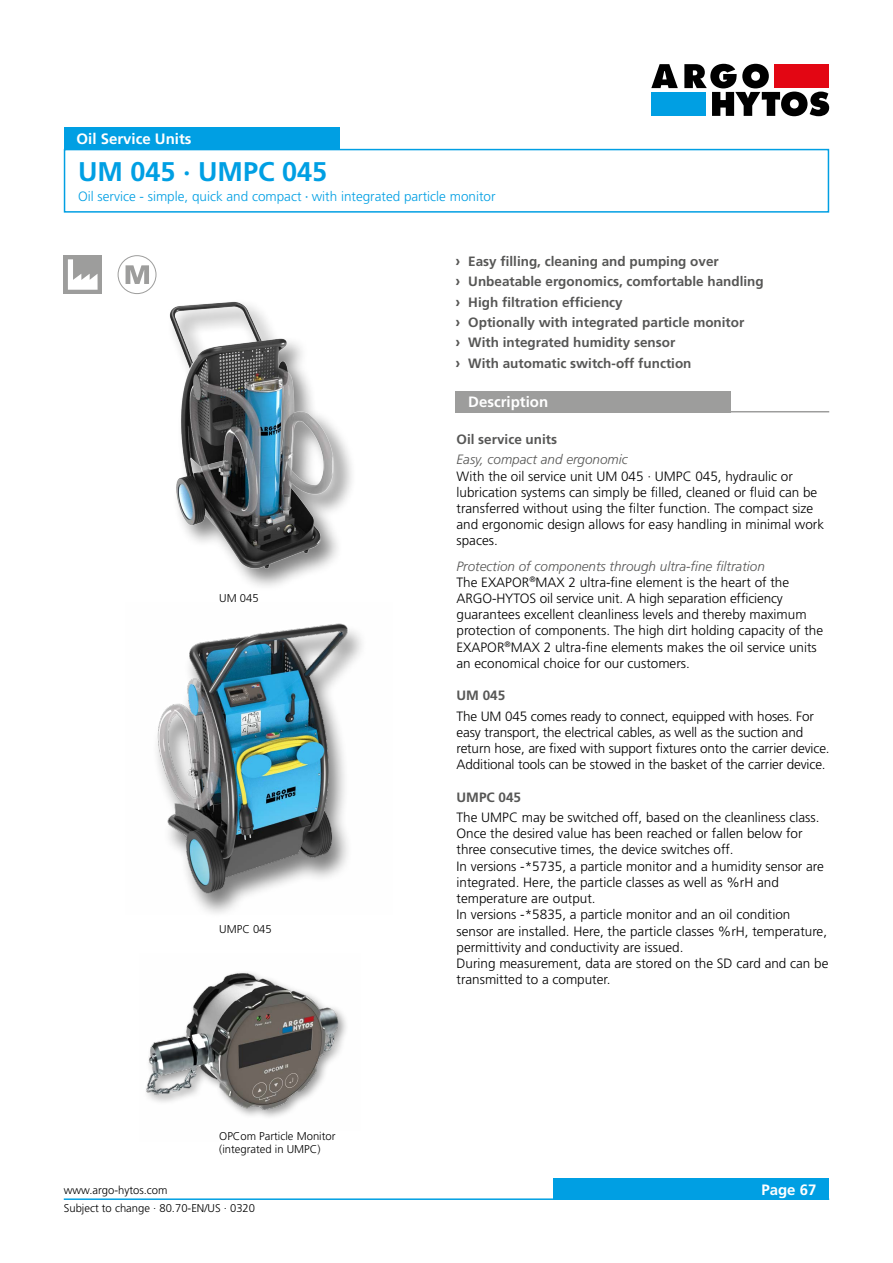
<style>
.page{position:relative;width:893px;height:1263px;background:#fff}
.page>*{position:absolute;margin:0;border:0;box-sizing:border-box;transform-origin:0 0}
._01_Headline_blue{font:700 27px "Frutiger LT";color:#009fe3}
._04_Headline_white{font:700 15px "Frutiger LT";color:#fff}
._06_Copytext{font:300 13.5px/16.2px "Frutiger LT";color:#000}
._05_Subline_Copytext{font:700 13.5px "Frutiger LT";color:#575756}
._10_Subline_Italic{font:italic 300 13.5px "Frutiger LT";color:#575756}
._03_HeadlineCopytext{font:300 13.5px "Frutiger LT";color:#009fe3}
._08_Legend{font:300 11.25px "Frutiger LT";color:#000}
.s1{font-weight:400;font-stretch:condensed}
.s2{font-size:15px}
</style>
<div class="page">
<div style="left:553px;top:1179px;width:276px;height:21px;background:#009fe3"></div>
<hr style="left:64px;top:1198px;width:765px;height:2px;background:#009fe3">
<svg style="left:651px;top:64px;width:27px;height:24px"></svg>
<div style="left:651px;top:92px;width:55px;height:24px;background:#009fe3"></div>
<svg style="left:684px;top:64px;width:145px;height:52px"></svg>
<div style="left:64px;top:149px;width:765px;height:64px;border:2px solid #009fe3"></div>
<div style="left:64px;top:128px;width:276px;height:21px;background:#009fe3"></div>
<img style="left:121px;top:286px;width:231px;height:299px">
<img style="left:157px;top:623px;width:205px;height:290px">
<img style="left:146px;top:972px;width:200px;height:145px">
<div style="left:64px;top:255px;width:38px;height:39px;background:#9d9d9c"></div>
<svg style="left:68px;top:259px;width:30px;height:31px"></svg>
<div style="left:118px;top:255px;width:38px;height:39px;border:1px solid #9d9d9c;border-radius:50%"></div>
<svg style="left:126px;top:265px;width:23px;height:19px"></svg>
<div style="left:455px;top:391px;width:276px;height:21px;background:#9d9d9c"></div>
<hr style="left:455px;top:411px;width:374px;height:1px;background:#9d9d9c">
<p class="_04_Headline_white" style="left:77px;top:130px;width:117px">Oil Service Units</p>
<p class="_01_Headline_blue" style="left:78px;top:155px;width:251px">UM 045 · UMPC 045</p>
<p class="_03_HeadlineCopytext" style="left:78px;top:189px;width:419px">Oil service - simple, quick and compact <span class="s1">·</span> with integrated particle monitor</p>
<p class="_08_Legend" style="left:219px;top:592px;width:41px">UM 045</p>
<p class="_08_Legend" style="left:219px;top:922px;width:54px">UMPC 045</p>
<p class="_08_Legend" style="left:219px;top:1130px;width:118px">OPCom Particle Monitor</p>
<p class="_08_Legend" style="left:219px;top:1143px;width:103px">(integrated in UMPC)</p>
<p class="_05_Subline_Copytext" style="left:455px;top:253px;width:265px"><span class="s2">›</span> Easy filling, cleaning and pumping over</p>
<p class="_05_Subline_Copytext" style="left:455px;top:273px;width:310px"><span class="s2">›</span> Unbeatable ergonomics, comfortable handling</p>
<p class="_05_Subline_Copytext" style="left:455px;top:294px;width:169px"><span class="s2">›</span> High filtration efficiency</p>
<p class="_05_Subline_Copytext" style="left:455px;top:314px;width:290px"><span class="s2">›</span> Optionally with integrated particle monitor</p>
<p class="_05_Subline_Copytext" style="left:455px;top:335px;width:221px"><span class="s2">›</span> With integrated humidity sensor</p>
<p class="_05_Subline_Copytext" style="left:455px;top:355px;width:238px"><span class="s2">›</span> With automatic switch-off function</p>
<p class="_04_Headline_white" style="left:468px;top:393px;width:81px">Description</p>
<p class="_05_Subline_Copytext" style="left:457px;top:431px;width:102px">Oil service units</p>
<p class="_10_Subline_Italic" style="left:457px;top:452px;width:173px">Easy, compact and ergonomic</p>
<p class="_06_Copytext" style="left:457px;top:468px;width:369px">With the oil service unit UM 045 · UMPC 045, hydraulic or lubrication systems can simply be filled, cleaned or fluid can be transferred without using the filter function. The compact size and ergonomic design allows for easy handling in minimal work spaces.</p>
<p class="_10_Subline_Italic" style="left:457px;top:558px;width:310px">Protection of components through ultra-fine filtration</p>
<p class="_06_Copytext" style="left:457px;top:574px;width:368px">The EXAPOR<sup>®</sup>MAX 2 ultra-fine element is the heart of the ARGO-HYTOS oil service unit. A high separation efficiency guarantees excellent cleanliness levels and thereby maximum protection of components. The high dirt holding capacity of the EXAPOR<sup>®</sup>MAX 2 ultra-fine elements makes the oil service units an economical choice for our customers.</p>
<p class="_05_Subline_Copytext" style="left:457px;top:687px;width:50px">UM 045</p>
<p class="_06_Copytext" style="left:457px;top:708px;width:375px">The UM 045 comes ready to connect, equipped with hoses. For easy transport, the electrical cables, as well as the suction and return hose, are fixed with support fixtures onto the carrier device.<br>Additional tools can be stowed in the basket of the carrier device.</p>
<p class="_05_Subline_Copytext" style="left:457px;top:789px;width:66px">UMPC 045</p>
<p class="_06_Copytext" style="left:457px;top:809px;width:364px">The UMPC may be switched off, based on the cleanliness class.<br>Once the desired value has been reached or fallen below for three consecutive times, the device switches off.</p>
<p class="_06_Copytext" style="left:457px;top:858px;width:369px">In versions -*5735, a particle monitor and a humidity sensor are integrated. Here, the particle classes as well as %rH and temperature are output.</p>
<p class="_06_Copytext" style="left:457px;top:907px;width:372px">In versions -*5835, a particle monitor and an oil condition sensor are installed. Here, the particle classes %rH, temperature, permittivity and conductivity are issued.</p>
<p class="_06_Copytext" style="left:457px;top:955px;width:373px">During measurement, data are stored on the SD card and can be transmitted to a computer.</p>
<p class="_08_Legend" style="left:64px;top:1184px;width:105px">www.argo-hytos.com</p>
<p class="_04_Headline_white" style="left:761px;top:1181px;width:57px">Page 67</p>
<p class="_08_Legend" style="left:64px;top:1202px;width:193px">Subject to change · 80.70-EN/US · 0320</p>
</div>
